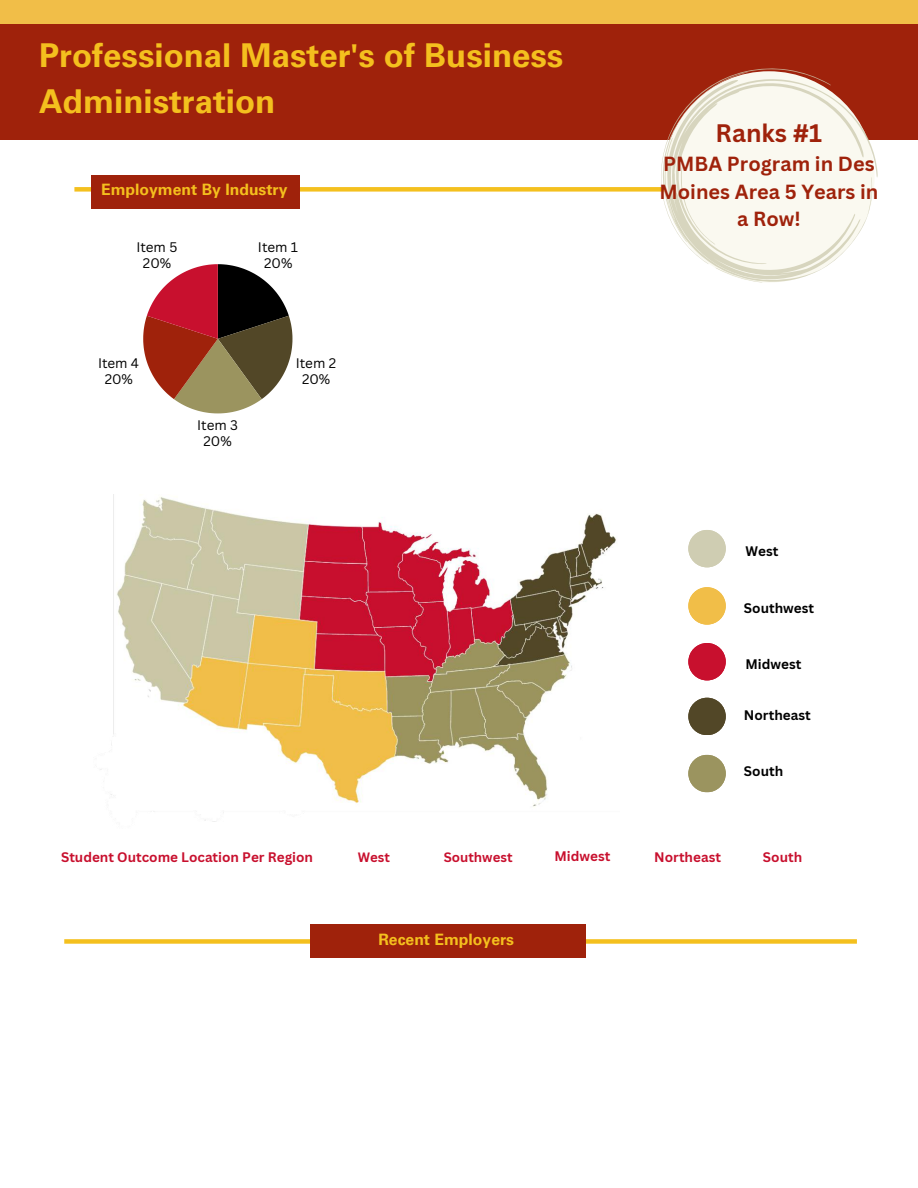
<style>
.page{position:relative;width:918px;height:1188px;background:#fff}
.page>*{position:absolute;margin:0;border:0;box-sizing:border-box;transform-origin:0 0}
.t1{font:700 33px/46.2px "Univers LT Pro 65";color:#f4c01e}
.t2{font:700 24.6px "Canva Sans";color:#9f220b}
.t3{font:700 19.95px/27.8px "Canva Sans";color:#9f220b;text-align:center}
.t4{font:700 15.75px "Univers LT Pro 65";color:#f4c01e}
.t5{font:700 13.5px "Canva Sans";color:#c8102e}
.t6{font:13.5px/16.2px "Canva Sans";color:#000;text-align:center}
.t7{font:700 13.5px "Canva Sans";color:#000}
.t8{font:700 13.2px "Canva Sans";color:#c8102e}
</style>
<div class="page">
<div style="left:0;top:0;width:918px;height:139px;background:#f1be48"></div>
<div style="left:0;top:24px;width:918px;height:115px;background:#9f220b"></div>
<div style="left:74px;top:187px;width:752px;height:5px;background:#f4c01e"></div>
<svg style="left:661px;top:68px;width:216px;height:214px"></svg>
<div style="left:64px;top:939px;width:793px;height:5px;background:#f4c01e"></div>
<div style="left:311px;top:925px;width:275px;height:33px;background:#9f220b"></div>
<img style="left:100px;top:495px;width:517px;height:327px">
<svg style="left:688px;top:530px;width:37px;height:37px"></svg>
<svg style="left:688px;top:587px;width:38px;height:38px"></svg>
<svg style="left:688px;top:587px;width:37px;height:37px"></svg>
<svg style="left:688px;top:643px;width:37px;height:37px"></svg>
<svg style="left:688px;top:698px;width:37px;height:37px"></svg>
<svg style="left:688px;top:755px;width:37px;height:37px"></svg>
<svg style="left:143px;top:264px;width:149px;height:149px"></svg>
<div style="left:92px;top:175px;width:208px;height:33px;background:#9f220b"></div>
<h1 class="t1" style="left:39px;top:36px;width:526px">Professional Master's of Business<br>Administration</h1>
<p class="t4" style="left:101px;top:183px;width:188px">Employment By Industry</p>
<p class="t6" style="left:136px;top:239px;width:42px">Item 5<br>20%</p>
<p class="t6" style="left:258px;top:239px;width:42px">Item 1<br>20%</p>
<p class="t6" style="left:98px;top:354px;width:43px">Item 4<br>20%</p>
<p class="t6" style="left:197px;top:417px;width:42px">Item 3<br>20%</p>
<p class="t6" style="left:296px;top:354px;width:42px">Item 2<br>20%</p>
<h2 class="t2" style="left:716px;top:115px;width:108px">Ranks #1</h2>
<h3 class="t3" style="left:659px;top:149px;width:220px">PMBA Program in Des<br>Moines Area 5 Years in a Row!</h3>
<p class="t7" style="left:746px;top:541px;width:34px">West</p>
<p class="t7" style="left:744px;top:598px;width:72px">Southwest</p>
<p class="t7" style="left:746px;top:654px;width:57px">Midwest</p>
<p class="t7" style="left:744px;top:705px;width:68px">Northeast</p>
<p class="t7" style="left:744px;top:761px;width:41px">South</p>
<p class="t5" style="left:61px;top:847px;width:254px">Student Outcome Location Per Region</p>
<p class="t8" style="left:358px;top:848px;width:34px">West</p>
<p class="t8" style="left:444px;top:848px;width:70px">Southwest</p>
<p class="t5" style="left:554px;top:847px;width:57px">Midwest</p>
<p class="t5" style="left:654px;top:848px;width:68px">Northeast</p>
<p class="t5" style="left:763px;top:848px;width:41px">South</p>
<p class="t4" style="left:378px;top:933px;width:137px">Recent Employers</p>
</div>
